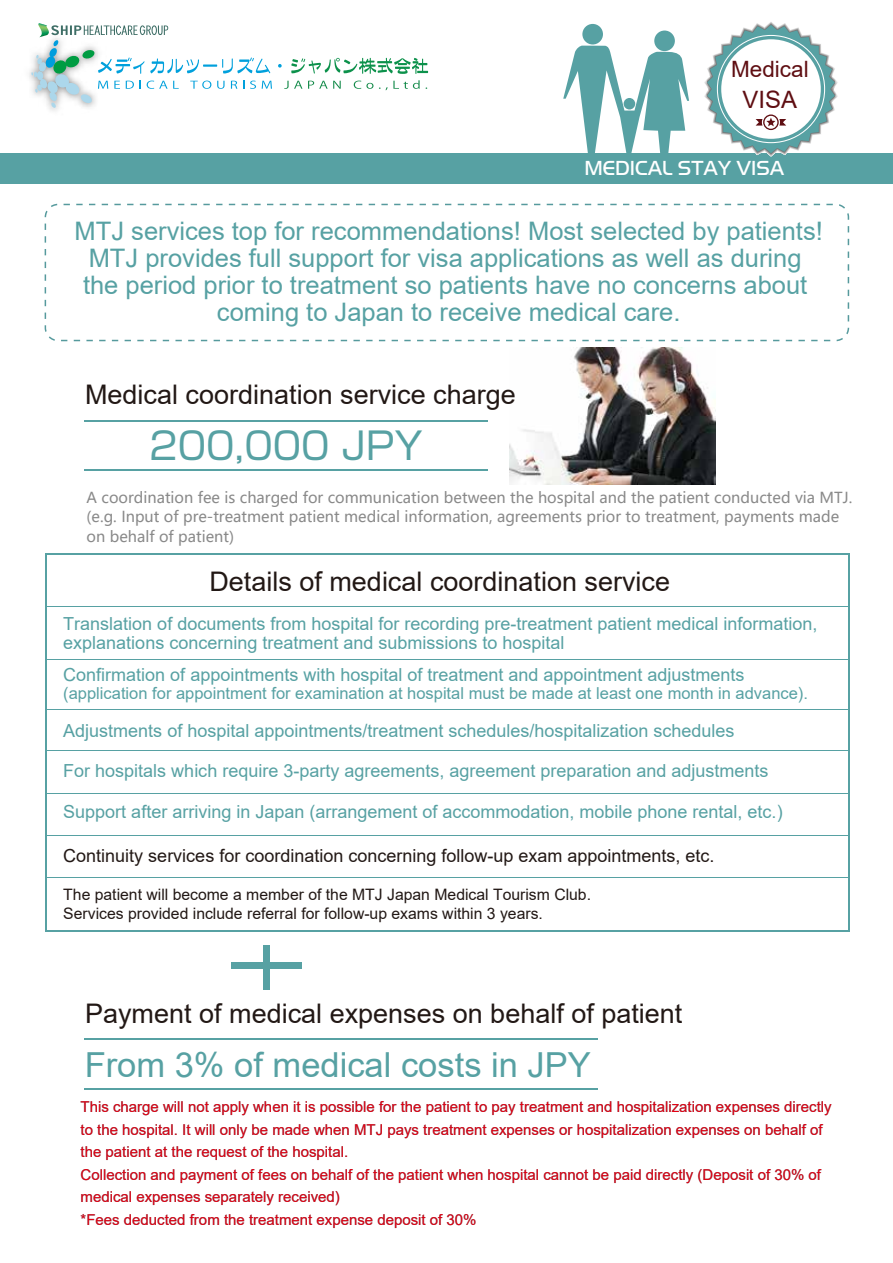
<style>
.page{position:relative;width:893px;height:1263px;background:#fff}
.page>*{position:absolute;margin:0;border:0;box-sizing:border-box;transform-origin:0 0}
.t1{font:37.5px "Shin Go Pro";color:#57a1a3}
.t2{font:34.5px "Arial";color:#57a1a3}
.t3{font:27px "Arial";color:#221815}
.t4{font:25.5px/27px "Arial";color:#57a1a3;text-align:center}
.t5{font:23.85px "Arial";color:#5f0e12}
.t6{font:22.5px "Arial";color:#5f0e12}
.t7{font:21px "Handel Got D Ligh";color:#fff}
.t8{font:18px/19.5px "Arial";color:#57a1a3}
.t9{font:18px "Arial";color:#221815}
.t10{font:16.5px "Arial";color:#57a1a3}
.t11{font:15.75px/19.5px "Arial";color:#221815}
.t12{font:15px/22.5px "Arial";color:#e60012}
.t13{font:15px/19.5px "Microsoft Ya Hei UI";color:#898989}
</style>
<div class="page">
<hr style="left:84px;top:420px;width:404px;height:1px;background:#57a1a3">
<hr style="left:84px;top:469px;width:404px;height:2px;background:#57a1a3">
<hr style="left:46px;top:606px;width:804px;height:1px;background:#57a1a3">
<hr style="left:46px;top:659px;width:804px;height:1px;background:#57a1a3">
<hr style="left:45px;top:750px;width:805px;height:1px;background:#57a1a3">
<hr style="left:45px;top:709px;width:805px;height:1px;background:#57a1a3">
<hr style="left:45px;top:792px;width:805px;height:1px;background:#57a1a3">
<hr style="left:45px;top:835px;width:805px;height:1px;background:#57a1a3">
<hr style="left:45px;top:877px;width:805px;height:1px;background:#57a1a3">
<div style="left:45px;top:204px;width:804px;height:137px;border:2px dashed #569a9d;border-radius:13px"></div>
<div style="left:0;top:153px;width:893px;height:31px;background:#57a1a3"></div>
<img style="left:509px;top:347px;width:206px;height:138px">
<hr style="left:84px;top:1038px;width:514px;height:2px;background:#57a1a3">
<hr style="left:84px;top:1088px;width:514px;height:1px;background:#57a1a3">
<div style="left:264px;top:945px;width:6px;height:44px;background:#57a1a3"></div>
<div style="left:232px;top:962px;width:70px;height:6px;background:#57a1a3"></div>
<svg style="left:563px;top:22px;width:275px;height:135px"></svg>
<svg style="left:284px;top:81px;width:18px;height:8px"></svg>
<svg style="left:308px;top:81px;width:33px;height:8px"></svg>
<svg style="left:354px;top:81px;width:19px;height:8px"></svg>
<svg style="left:379px;top:80px;width:41px;height:10px"></svg>
<svg style="left:278px;top:64px;width:4px;height:4px"></svg>
<svg style="left:291px;top:58px;width:137px;height:16px"></svg>
<svg style="left:31px;top:23px;width:241px;height:85px"></svg>
<p class="t6" style="left:731px;top:54px;width:79px">Medical</p>
<h3 class="t5" style="left:743px;top:84px;width:56px">VISA</h3>
<p class="t7" style="left:584px;top:156px;width:201px">MEDICAL STAY VISA</p>
<h3 class="t4" style="left:75px;top:218px;width:750px">MTJ services top for recommendations! Most selected by patients!<br>MTJ provides full support for visa applications as well as during the period prior to treatment so patients have no concerns about coming to Japan to receive medical care.</h3>
<h3 class="t3" style="left:85px;top:376px;width:432px">Medical coordination service charge</h3>
<h1 class="t1" style="left:149px;top:415px;width:275px">200,000 JPY</h1>
<p class="t13" style="left:87px;top:487px;width:767px">A coordination fee is charged for communication between the hospital and the patient conducted via MTJ. (e.g. Input of pre-treatment patient medical information, agreements prior to treatment, payments made on behalf of patient)</p>
<h3 class="t3" style="left:209px;top:563px;width:462px">Details of medical coordination service</h3>
<p class="t8" style="left:63px;top:613px;width:756px">Translation of documents from hospital for recording pre-treatment patient medical information, explanations concerning treatment and submissions to hospital</p>
<p class="t8" style="left:63px;top:665px;width:683px">Confirmation of appointments with hospital of treatment and appointment adjustments</p>
<p class="t10" style="left:63px;top:682px;width:746px">(application for appointment for examination at hospital must be made at least one month in advance).</p>
<p class="t8" style="left:63px;top:721px;width:673px">Adjustments of hospital appointments/treatment schedules/hospitalization schedules</p>
<p class="t8" style="left:63px;top:761px;width:707px">For hospitals which require 3-party agreements, agreement preparation and adjustments</p>
<p class="t8" style="left:63px;top:802px;width:721px">Support after arriving in Japan (arrangement of accommodation, mobile phone rental, etc.)</p>
<p class="t9" style="left:63px;top:843px;width:653px">Continuity services for coordination concerning follow-up exam appointments, etc.</p>
<p class="t11" style="left:63px;top:884px;width:529px">The patient will become a member of the MTJ Japan Medical Tourism Club.<br>Services provided include referral for follow-up exams within 3 years.</p>
<h3 class="t3" style="left:85px;top:995px;width:599px">Payment of medical expenses on behalf of patient</h3>
<h2 class="t2" style="left:85px;top:1041px;width:508px">From 3% of medical costs in JPY</h2>
<p class="t12" style="left:81px;top:1096px;width:753px">This charge will not apply when it is possible for the patient to pay treatment and hospitalization expenses directly to the hospital. It will only be made when MTJ pays treatment expenses or hospitalization expenses on behalf of the patient at the request of the hospital.<br>Collection and payment of fees on behalf of the patient when hospital cannot be paid directly (Deposit of 30% of medical expenses separately received)<br>*Fees deducted from the treatment expense deposit of 30%</p>
</div>
